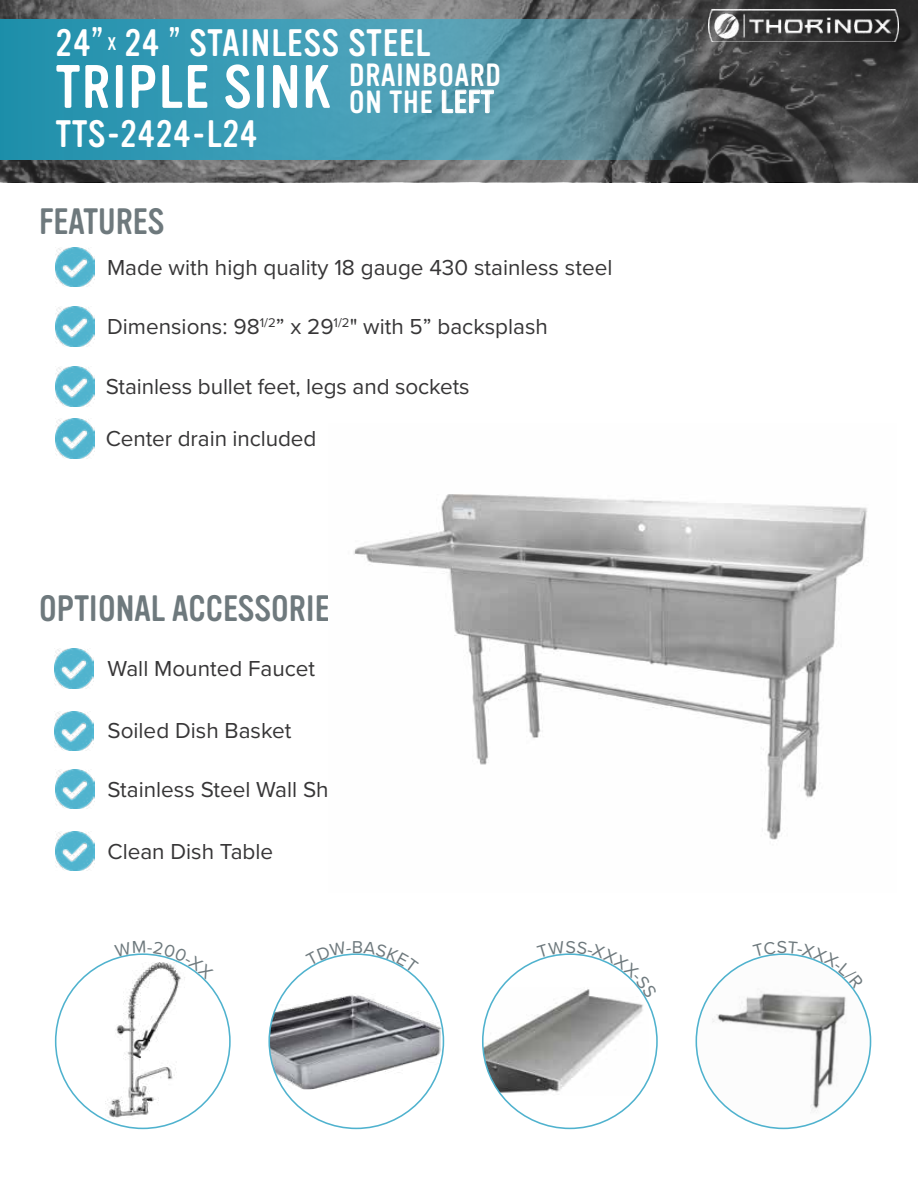
<style>
.page{position:relative;width:918px;height:1188px;background:#fff}
.page>*{position:absolute;margin:0;border:0;box-sizing:border-box;transform-origin:0 0}
.t1{font:60px "Vinyl OT";letter-spacing:.025em;color:#fff}
.t2{font:37.5px "Vinyl OT";letter-spacing:.025em;color:#fff}
.t3{font:36px "Vinyl OT";color:#6e797d}
.t4{font:31.5px/27px "Vinyl OT";letter-spacing:.025em;color:#fff}
.t5{font:22.5px "Proxima Nova";color:#373637}
</style>
<div class="page">
<img style="left:96px;top:962px;width:89px;height:157px">
<img style="left:271px;top:993px;width:172px;height:96px">
<img style="left:483px;top:987px;width:166px;height:108px">
<img style="left:696px;top:954px;width:175px;height:174px;border-radius:87px">
<svg style="left:0;top:0;width:917px;height:182px;background:#565757"></svg>
<hr style="left:917px;top:0;width:1px;height:182px;background:#373637">
<img style="left:56px;top:247px;width:39px;height:39px">
<img style="left:56px;top:367px;width:39px;height:39px">
<img style="left:56px;top:419px;width:39px;height:39px">
<img style="left:56px;top:307px;width:39px;height:39px">
<img style="left:708px;top:9px;width:190px;height:33px">
<svg style="left:0;top:19px;width:697px;height:140px;background:#4492a7"></svg>
<img style="left:56px;top:770px;width:39px;height:39px">
<img style="left:56px;top:832px;width:39px;height:39px">
<img style="left:55px;top:649px;width:39px;height:39px">
<img style="left:55px;top:711px;width:39px;height:39px">
<img style="left:353px;top:494px;width:514px;height:346px">
<svg style="left:114px;top:953px;width:91px;height:26px"></svg>
<svg style="left:306px;top:953px;width:106px;height:20px"></svg>
<svg style="left:537px;top:953px;width:112px;height:45px"></svg>
<svg style="left:752px;top:953px;width:102px;height:36px"></svg>
<h2 class="t2" style="left:56px;top:22px;width:376px">24” <sup>X</sup> 24 ” STAINLESS STEEL</h2>
<h1 class="t1" style="left:56px;top:54px;width:276px">TRIPLE SINK</h1>
<h2 class="t2" style="left:56px;top:114px;width:203px">TTS-2424-L24</h2>
<h3 class="t4" style="left:349px;top:62px;width:153px">DRAINBOARD<br>ON THE LEFT</h3>
<h3 class="t3" style="left:39px;top:202px;width:127px">FEATURES</h3>
<p class="t5" style="left:107px;top:251px;width:507px">Made with high quality 18 gauge 430 stainless steel</p>
<p class="t5" style="left:107px;top:310px;width:442px">Dimensions: 98<sup>1/2</sup>” x 29<sup>1/2</sup>" with 5” backsplash</p>
<p class="t5" style="left:106px;top:370px;width:365px">Stainless bullet feet, legs and sockets</p>
<p class="t5" style="left:106px;top:422px;width:212px">Center drain included</p>
<h3 class="t3" style="left:39px;top:589px;width:308px">OPTIONAL ACCESSORIES</h3>
<p class="t5" style="left:107px;top:652px;width:209px">Wall Mounted Faucet</p>
<p class="t5" style="left:107px;top:714px;width:185px">Soiled Dish Basket</p>
<p class="t5" style="left:107px;top:772px;width:247px">Stainless Steel Wall Shelf</p>
<p class="t5" style="left:107px;top:834px;width:167px">Clean Dish Table</p>
</div>
